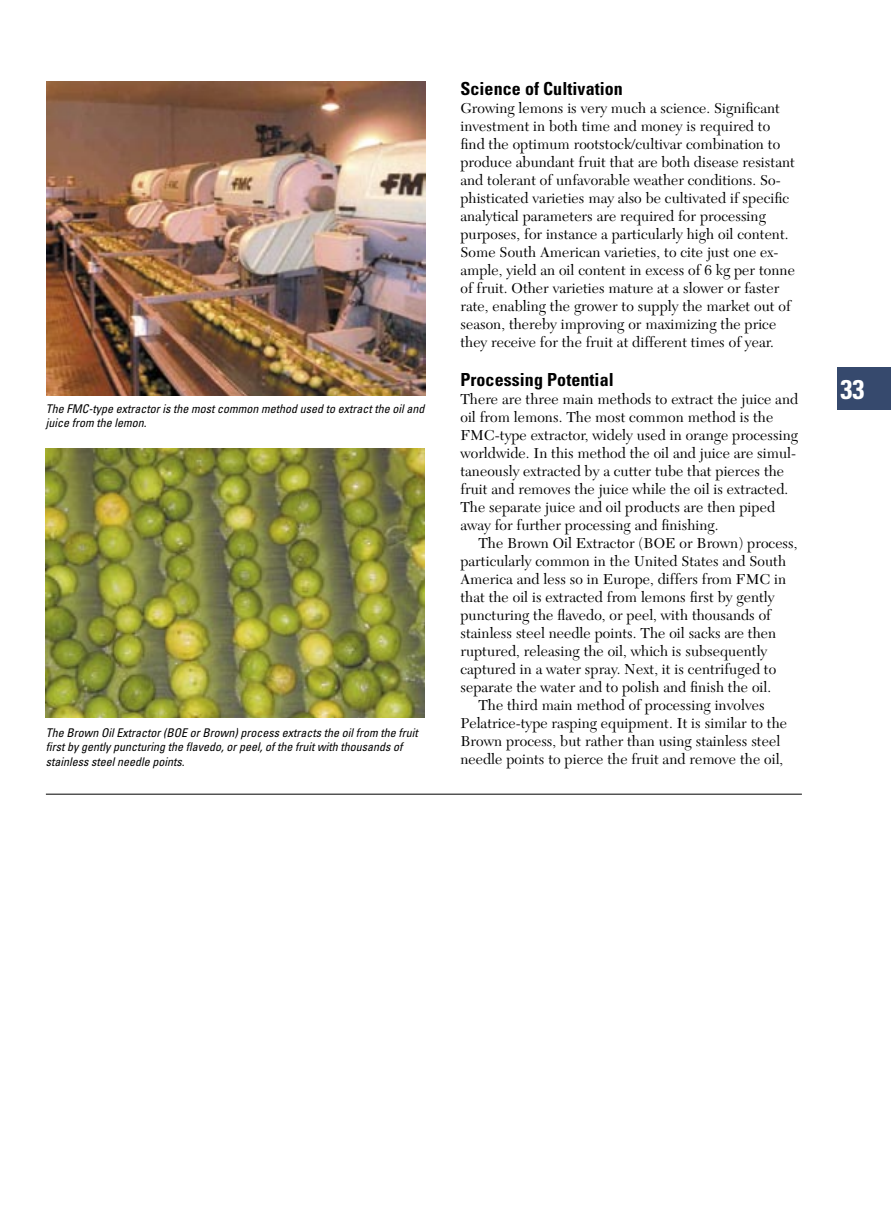
<style>
.page{position:relative;width:891px;height:1215px;background:#fff}
.page>*{position:absolute;margin:0;border:0;box-sizing:border-box;transform-origin:0 0}
.t1{font:700 condensed 27px "Univers";color:#fff}
.Body_text_Subhead{font:700 condensed 18px "Univers";letter-spacing:.005em;color:#000}
.Body_text__no_indent{font:15px/18px "New Caledonia";letter-spacing:.005em;color:#000}
.t2{font:italic condensed 12px/14.4px "Univers";color:#000}
</style>
<div class="page">
<div style="left:838px;top:367px;width:53px;height:42px;background:#36496d"></div>
<hr style="left:46px;top:794px;width:756px;height:1px;background:#000">
<img style="left:46px;top:448px;width:379px;height:270px">
<img style="left:46px;top:81px;width:379px;height:315px">
<p class="t2" style="left:46px;top:401px;width:380px">The FMC-type extractor is the most common method used to extract the oil and juice from the lemon.</p>
<p class="t2" style="left:46px;top:725px;width:373px">The Brown Oil Extractor (BOE or Brown) process extracts the oil from the fruit first by gently puncturing the flavedo, or peel, of the fruit with thousands of stainless steel needle points.</p>
<p class="Body_text_Subhead" style="left:460px;top:77px;width:164px">Science of Cultivation</p>
<p class="Body_text__no_indent" style="left:460px;top:99px;width:336px">Growing lemons is very much a science. Significant investment in both time and money is required to find the optimum rootstock/cultivar combination to produce abundant fruit that are both disease resistant and tolerant of unfavorable weather conditions. So&shy;phisticated varieties may also be cultivated if specific analytical parameters are required for processing purposes, for instance a particularly high oil content.<br>Some South American varieties, to cite just one ex&shy;ample, yield an oil content in excess of 6 kg per tonne of fruit. Other varieties mature at a slower or faster rate, enabling the grower to supply the market out of season, thereby improving or maximizing the price they receive for the fruit at different times of year.</p>
<p class="Body_text_Subhead" style="left:460px;top:368px;width:155px">Processing Potential</p>
<p class="Body_text__no_indent" style="left:460px;top:390px;width:339px">There are three main methods to extract the juice and oil from lemons. The most common method is the FMC-type extractor, widely used in orange processing worldwide. In this method the oil and juice are simul&shy;taneously extracted by a cutter tube that pierces the fruit and removes the juice while the oil is extracted.<br>The separate juice and oil products are then piped away for further processing and finishing.</p>
<p class="Body_text__no_indent" style="left:460px;top:534px;width:339px;text-indent:18px">The Brown Oil Extractor (BOE or Brown) process, particularly common in the United States and South America and less so in Europe, differs from FMC in that the oil is extracted from lemons first by gently puncturing the flavedo, or peel, with thousands of stainless steel needle points. The oil sacks are then ruptured, releasing the oil, which is subsequently captured in a water spray. Next, it is centrifuged to separate the water and to polish and finish the oil.</p>
<p class="Body_text__no_indent" style="left:460px;top:696px;width:328px;text-align:center">The third main method of processing involves Pelatrice-type rasping equipment. It is similar to the Brown process, but rather than using stainless steel needle points to pierce the fruit and remove the oil,</p>
<p class="t1" style="left:840px;top:373px;width:25px">33</p>
</div>
